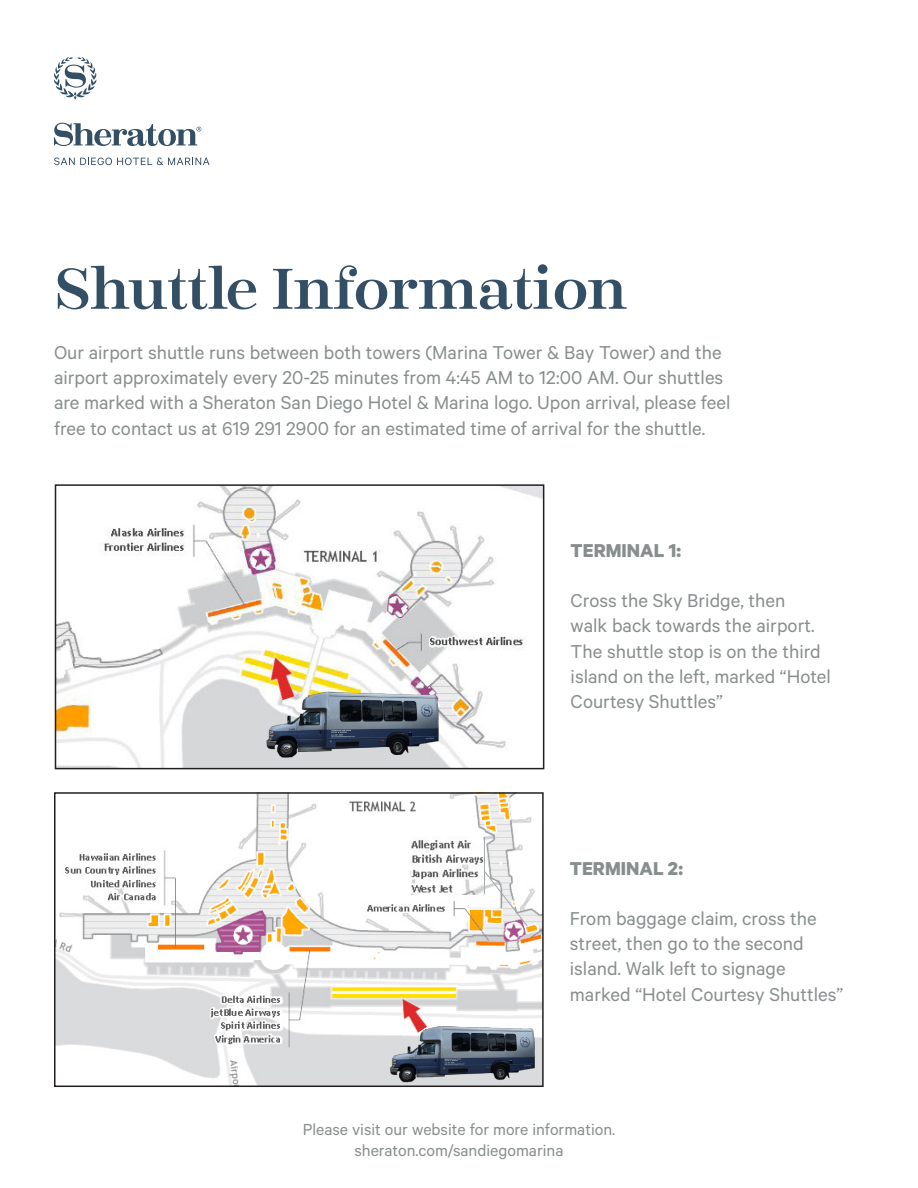
<style>
.page{position:relative;width:918px;height:1188px;background:#fff}
.page>*{position:absolute;margin:0;border:0;box-sizing:border-box;transform-origin:0 0}
.t1{font:57px "Encorpada Sheraton";letter-spacing:-.005em;color:#334f66}
.t2{font:21px/25.2px "Calibre";color:#888e8e}
.t3{font:700 21px "Calibre";color:#888e8e}
.t4{font:18px "Calibre";color:#888e8e}
</style>
<div class="page">
<svg style="left:54px;top:123px;width:147px;height:23px"></svg>
<svg style="left:54px;top:57px;width:43px;height:43px"></svg>
<svg style="left:54px;top:158px;width:156px;height:7px"></svg>
<img style="left:58px;top:487px;width:483px;height:279px">
<img style="left:246px;top:662px;width:213px;height:104px">
<img style="left:263px;top:650px;width:38px;height:52px">
<div style="left:82px;top:590px;width:90px;height:46px;background:#fff"></div>
<div style="left:94px;top:637px;width:53px;height:16px;background:#fff"></div>
<div style="left:72px;top:613px;width:53px;height:16px;background:#fff"></div>
<div style="left:83px;top:636px;width:53px;height:20px;background:#fff"></div>
<div style="left:150px;top:634px;width:8px;height:15px;background:#fff"></div>
<div style="left:55px;top:484px;width:489px;height:285px;border:2px solid #231f20"></div>
<img style="left:57px;top:795px;width:484px;height:289px">
<img style="left:372px;top:999px;width:169px;height:85px">
<img style="left:392px;top:990px;width:40px;height:45px">
<img style="left:410px;top:837px;width:72px;height:57px">
<hr style="left:484px;top:837px;width:1px;height:57px;background:#a3aaa8">
<svg style="left:484px;top:870px;width:45px;height:57px"></svg>
<div style="left:54px;top:792px;width:490px;height:295px;border:2px solid #231f20"></div>
<p class="t1" style="left:54px;top:250px;width:575px">Shuttle Information</p>
<p class="t2" style="left:54px;top:339px;width:678px">Our airport shuttle runs between both towers (Marina Tower &amp; Bay Tower) and the airport approximately every 20-25 minutes from 4:45 AM to 12:00 AM. Our shuttles are marked with a Sheraton San Diego Hotel &amp; Marina logo. Upon arrival, please feel free to contact us at 619 291 2900 for an estimated time of arrival for the shuttle.</p>
<p class="t3" style="left:571px;top:538px;width:112px">TERMINAL 1:</p>
<p class="t2" style="left:571px;top:587px;width:216px">Cross the Sky Bridge, then</p>
<p class="t2" style="left:571px;top:613px;width:262px">walk back towards the airport.<br>The shuttle stop is on the third island on the left, marked “Hotel<br>Courtesy Shuttles”</p>
<p class="t3" style="left:570px;top:855px;width:115px">TERMINAL 2:</p>
<p class="t2" style="left:570px;top:905px;width:248px">From baggage claim, cross the street, then go to the second</p>
<p class="t2" style="left:570px;top:955px;width:275px">island. Walk left to signage marked “Hotel Courtesy Shuttles”</p>
<p class="t4" style="left:303px;top:1119px;width:314px">Please visit our website for more information.</p>
<p class="t4" style="left:355px;top:1140px;width:210px">sheraton.com/sandiegomarina</p>
</div>
